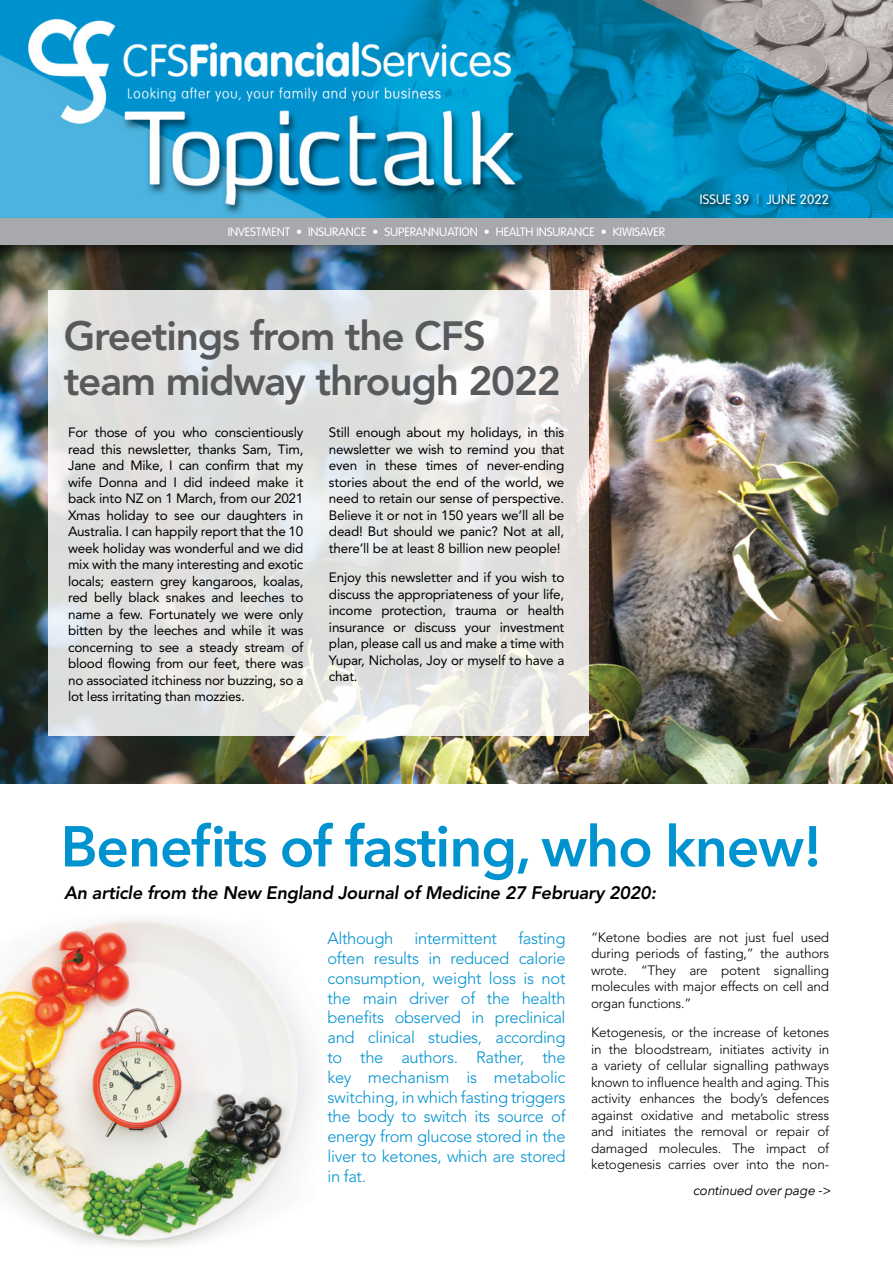
<style>
.page{position:relative;width:893px;height:1263px;background:#fff}
.page>*{position:absolute;margin:0;border:0;box-sizing:border-box;transform-origin:0 0}
.Heading{font:600 57px "Avenir Next";letter-spacing:-.02em;color:#0093d0}
.Heading-2{font:800 40.5px/45px "Avenir";letter-spacing:-.03em;color:#58595b}
.Body{font:italic 800 18px "Avenir";letter-spacing:-.015em;color:#000}
.Intro_paragraph{font:300 16.5px/19.8px "Avenir";letter-spacing:-.02em;color:#0093d0;text-align:justify}
.Body-2{font:13.5px/16.5px "Avenir";letter-spacing:-.015em;color:#000;text-align:justify}
.Body-3{font:300 13.5px/16.5px "Avenir";letter-spacing:-.015em;color:#000;text-align:justify}
.Heading-3{font:italic 13.5px "Avenir Next";letter-spacing:-.02em;color:#000}
.t1{font:300 13.5px "VAG Rounded";letter-spacing:.01em;color:#fff}
.t2{font:300 12px "VAG Rounded";color:#fff}
.s1{color:#6dbce3}
</style>
<div class="page">
<img style="left:0;top:919px;width:311px;height:328px">
<img style="left:0;top:259px;width:893px;height:524px">
<img style="left:0;top:0;width:893px;height:216px">
<div style="left:700px;top:193px;width:134px;height:17px;background:#000;opacity:.85"></div>
<div style="left:0;top:216px;width:893px;height:43px;background:#000;opacity:.5"></div>
<div style="left:0;top:218px;width:893px;height:26px;background:#a7a9ac"></div>
<svg style="left:48px;top:290px;width:540px;height:446px;background:#e3e4e2"></svg>
<p class="t2" style="left:228px;top:225px;width:439px">INVESTMENT • INSURANCE • SUPERANNUATION • HEALTH INSURANCE • KIWISAVER</p>
<p class="Heading-2" style="left:64px;top:313px;width:498px">Greetings from the CFS team midway through 2022</p>
<p class="Body-2" style="left:68px;top:424px;width:237px">For those of you who conscientiously read this newsletter, thanks Sam, Tim, Jane and Mike, I can confirm that my wife Donna and I did indeed make it back into NZ on 1 March, from our 2021<br>Xmas holiday to see our daughters in Australia. I can happily report that the 10 week holiday was wonderful and we did mix with the many interesting and exotic locals; eastern grey kangaroos, koalas, red belly black snakes and leeches to name a few. Fortunately we were only bitten by the leeches and while it was concerning to see a steady stream of blood flowing from our feet, there was no associated itchiness nor buzzing, so a lot less irritating than mozzies.</p>
<p class="Body-2" style="left:329px;top:424px;width:237px">Still enough about my holidays, in this newsletter we wish to remind you that even in these times of never-ending stories about the end of the world, we need to retain our sense of perspective.<br>Believe it or not in 150 years we’ll all be dead! But should we panic? Not at all, there’ll be at least 8 billion new people!</p>
<p class="Body-2" style="left:329px;top:569px;width:237px">Enjoy this newsletter and if you wish to discuss the appropriateness of your life, income protection, trauma or health insurance or discuss your investment plan, please call us and make a time with Yupar, Nicholas, Joy or myself to have a chat.</p>
<p class="t1" style="left:700px;top:192px;width:131px">ISSUE 39 <span class="s1">|</span> JUNE 2022</p>
<p class="Heading" style="left:61px;top:798px;width:763px">Benefits of fasting, who knew!</p>
<p class="Body" style="left:64px;top:882px;width:593px">An article from the New England Journal of Medicine 27 February 2020:</p>
<p class="Intro_paragraph" style="left:327px;top:929px;width:240px;text-indent:191px">fasting often results in reduced calorie consumption, weight loss is not the main driver of the health benefits observed in preclinical and clinical studies, according to the authors. Rather, the key mechanism is metabolic switching, in which fasting triggers the body to switch its source of energy from glucose stored in the liver to ketones, which are stored in fat.</p>
<p class="Body-3" style="left:591px;top:929px;width:240px">“Ketone bodies are not just fuel used during periods of fasting,” the authors wrote. “They are potent signalling molecules with major effects on cell and organ functions.”</p>
<p class="Intro_paragraph" style="left:327px;top:929px;width:67px">Although</p>
<p class="Intro_paragraph" style="left:415px;top:929px;width:84px">intermittent</p>
<p class="Body-3" style="left:591px;top:1024px;width:240px">Ketogenesis, or the increase of ketones in the bloodstream, initiates activity in a variety of cellular signalling pathways known to influence health and aging. This activity enhances the body’s defences against oxidative and metabolic stress and initiates the removal or repair of damaged molecules. The impact of ketogenesis carries over into the non-</p>
<p class="Heading-3" style="left:693px;top:1178px;width:140px">continued over page -&gt;</p>
</div>
